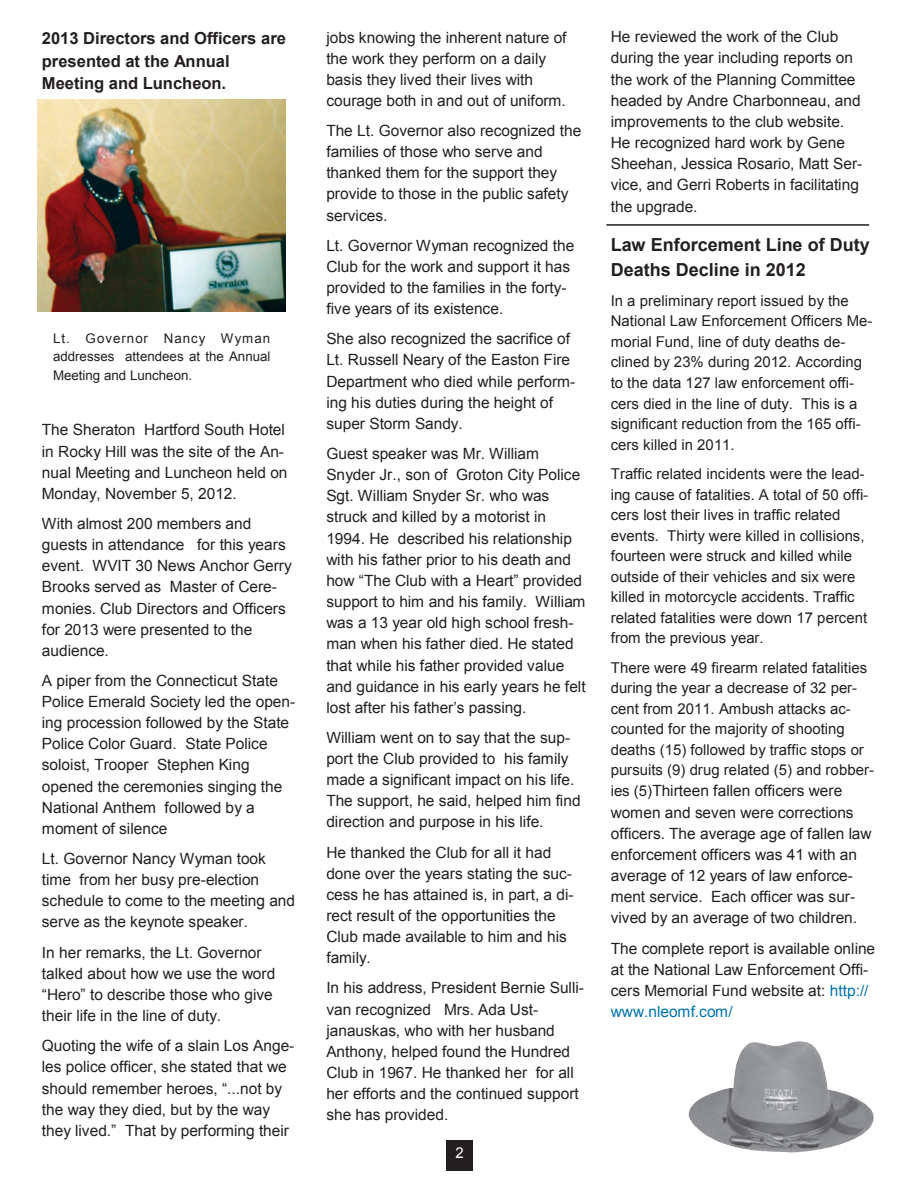
<style>
.page{position:relative;width:918px;height:1188px;background:#fff}
.page>*{position:absolute;margin:0;border:0;box-sizing:border-box;transform-origin:0 0}
.t1{font:700 18px/24.6px "Arial";color:#231f20}
.t2{font:700 16.5px/22.6px "Arial";color:#231f20}
.t3{font:15.45px/21.1px "Arial";color:#231f20}
.t4{font:15px/20.5px "Arial";color:#231f20}
.t5{font:15px "Arial";color:#fff}
.t6{font:13.35px/18.3px "Arial";color:#231f20;text-align:justify}
.s1{font-size:15px}
.s2{color:#0072ac}
</style>
<div class="page">
<div style="left:446px;top:1140px;width:27px;height:30px;background:#231f20"></div>
<img style="left:38px;top:99px;width:247px;height:213px">
<img style="left:688px;top:1042px;width:152px;height:111px">
<hr style="left:606px;top:224px;width:263px;height:2px;background:#231f20">
<p class="t2" style="left:42px;top:28px;width:246px">2013 Directors and Officers are presented at the Annual<br>Meeting and Luncheon.</p>
<p class="t6" style="left:53px;top:329px;width:219px">Lt. Governor Nancy Wyman addresses attendees at the Annual Meeting and Luncheon.</p>
<p class="t3" style="left:42px;top:420px;width:247px">The Sheraton Hartford South Hotel in Rocky Hill was the site of the An&shy;nual Meeting and Luncheon held on<br>Monday, November 5, 2012.</p>
<p class="t3" style="left:42px;top:513px;width:252px">With almost 200 members and guests in attendance for this years event. WVIT 30 News Anchor Gerry<br>Brooks served as Master of Cere&shy;monies. Club Directors and Officers for 2013 were presented to the audience.</p>
<p class="t3" style="left:42px;top:670px;width:255px">A piper from the Connecticut State<br>Police Emerald Society led the open&shy;ing procession followed by the State<br>Police Color Guard. State Police soloist, Trooper Stephen King opened the ceremonies singing the<br>National Anthem followed by a moment of silence</p>
<p class="t3" style="left:42px;top:848px;width:255px">Lt. Governor Nancy Wyman took time from her busy pre-election schedule to come to the meeting and serve as the keynote speaker.</p>
<p class="t3" style="left:42px;top:942px;width:235px">In her remarks, the Lt. Governor talked about how we use the word “Hero” to describe those who give their life in the line of duty.</p>
<p class="t3" style="left:42px;top:1035px;width:254px">Quoting the wife of a slain Los Ange&shy;les police officer, she stated that we should remember heroes, “...not by the way they died, but by the way they lived.” That by performing their</p>
<p class="t3" style="left:326px;top:27px;width:242px">jobs knowing the inherent nature of the work they perform on a daily basis they lived their lives with courage both in and out of uniform.</p>
<p class="t3" style="left:326px;top:120px;width:257px">The Lt. Governor also recognized the families of those who serve and thanked them for the support they provide to those in the public safety services.</p>
<p class="t3" style="left:326px;top:235px;width:250px">Lt. Governor Wyman recognized the Club for the work and support it has provided to the families in the forty&shy;five years of its existence.</p>
<p class="t3" style="left:326px;top:329px;width:251px">She also recognized the sacrifice of<br>Lt. Russell Neary of the Easton Fire<br>Department who died while perform&shy;ing his duties during the height of super Storm Sandy.</p>
<p class="t3" style="left:326px;top:443px;width:261px">Guest speaker was Mr. William Snyder Jr., son of Groton City Police Sgt. William Snyder Sr. who was struck and killed by a motorist in 1994. He described his relationship with his father prior to his death and how “The Club with a Heart” provided support to him and his family. William was a 13 year old high school fresh&shy;man when his father died. He stated that while his father provided value and guidance in his early years he felt lost after his father’s passing.</p>
<p class="t3" style="left:326px;top:727px;width:256px">William went on to say that the sup&shy;port the Club provided to his family made a significant impact on his life.<br>The support, he said, helped him find direction and purpose in his life.</p>
<p class="t3" style="left:326px;top:842px;width:249px">He thanked the Club for all it had done over the years stating the suc&shy;cess he has attained is, in part, a di&shy;rect result of the opportunities the<br>Club made available to him and his family.</p>
<p class="t3" style="left:326px;top:978px;width:259px">In his address, President Bernie Sulli&shy;van recognized Mrs. Ada Ust&shy;janauskas, who with her husband<br>Anthony, helped found the Hundred<br>Club in 1967. He thanked her for all her efforts and the continued support she has provided.</p>
<p class="t5" style="left:456px;top:1143px;width:10px">2</p>
<p class="t3" style="left:611px;top:27px;width:253px">He reviewed the work of the Club during the year including reports on the work of the Planning Committee headed by Andre Charbonneau, and improvements to the club website.<br>He recognized hard work by Gene<br>Sheehan, Jessica Rosario, Matt Ser&shy;vice, and Gerri Roberts in facilitating the upgrade.</p>
<p class="t1" style="left:611px;top:233px;width:261px">Law Enforcement Line of Duty<br>Deaths Decline in 2012</p>
<p class="t4" style="left:611px;top:291px;width:263px">In a preliminary report issued by the National Law Enforcement Officers Me&shy;morial Fund, line of duty deaths de&shy;clined by 23% during 2012. According to the data 127 law enforcement offi&shy;cers died in the line of duty. This is a significant reduction from the 165 offi&shy;cers killed in 2011.</p>
<p class="t4" style="left:611px;top:464px;width:259px">Traffic related incidents were the lead&shy;ing cause of fatalities. A total of 50 offi&shy;cers lost their lives in traffic related events. Thirty were killed in collisions, fourteen were struck and killed while outside of their vehicles and six were killed in motorcycle accidents. Traffic related fatalities were down 17 percent from the previous year.</p>
<p class="t4" style="left:611px;top:657px;width:265px">There were 49 firearm related fatalities during the year a decrease of 32 per&shy;cent from 2011. Ambush attacks ac&shy;counted for the majority of shooting deaths (15) followed by traffic stops or pursuits (9) drug related (5) and robber-</p>
<p class="t3" style="left:611px;top:781px;width:262px"><span class="s1">ies (5)</span>Thirteen fallen officers were women and seven were corrections officers. The average age of fallen law enforcement officers was 41 with an average of 12 years of law enforce&shy;ment service. Each officer was sur&shy;vived by an average of two children.</p>
<p class="t3" style="left:611px;top:938px;width:266px">The complete report is available online at the National Law Enforcement Offi&shy;cers Memorial Fund website at: <span class="s2">http:// www.nleomf.com/</span></p>
</div>
